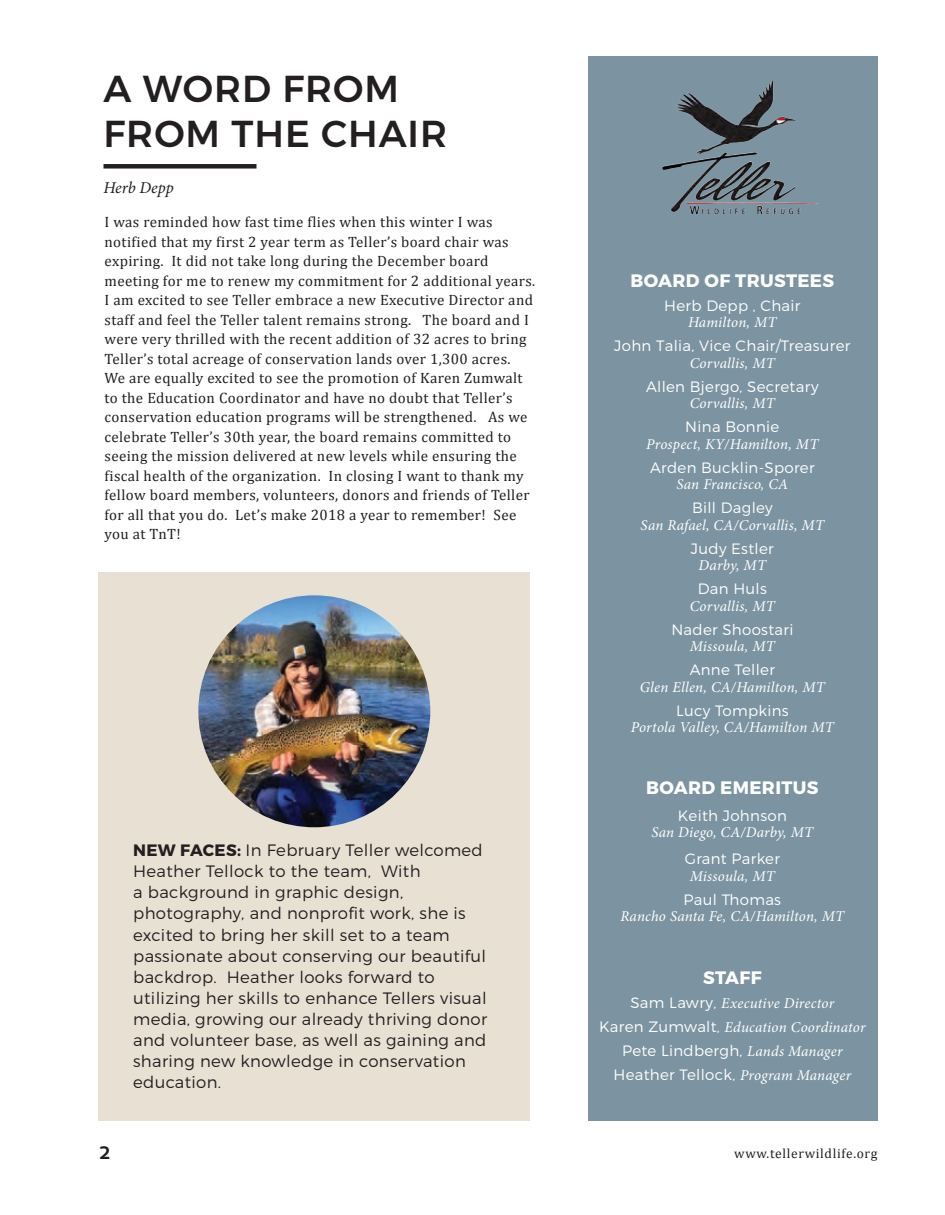
<style>
.page{position:relative;width:945px;height:1215px;background:#fff}
.page>*{position:absolute;margin:0;border:0;box-sizing:border-box;transform-origin:0 0}
.t1{font:500 37.5px/45px "Montserrat";letter-spacing:.025em;color:#231f20}
.t2{font:700 18px "Montserrat";letter-spacing:.02em;color:#fff}
.t3{font:18px "Core Circus";color:#231f20}
.t4{font:300 16.5px/21px "Montserrat";letter-spacing:.02em;color:#231f20}
.t5{font:italic 16.5px "Minion Pro";letter-spacing:-.005em;color:#231f20}
.t6{font:15px/19.5px "Cambria";letter-spacing:.025em;color:#231f20}
.t7{font:italic 15px/24px "Minion Pro";letter-spacing:.015em;color:#fff;text-align:center}
.t8{font:300 15px/24px "Montserrat";letter-spacing:.02em;color:#fff;text-align:center}
.t9{font:13.5px "Cambria";letter-spacing:.05em;color:#231f20}
.s1{font-weight:700}
.s2{font-family:"Montserrat";font-weight:300;font-style:normal}
.s3{font-family:"Minion Pro";font-weight:400;font-style:italic}
</style>
<div class="page">
<div style="left:588px;top:56px;width:290px;height:1065px;background:#7c94a1"></div>
<div style="left:99px;top:572px;width:431px;height:549px;background:#e8e0d3"></div>
<img style="left:198px;top:595px;width:232px;height:232px;border-radius:116px">
<div style="left:104px;top:164px;width:152px;height:5px;background:#231f20"></div>
<img style="left:662px;top:79px;width:156px;height:135px">
<h1 class="t1" style="left:104px;top:66px;width:345px">A WORD FROM<br>FROM THE CHAIR</h1>
<p class="t5" style="left:104px;top:176px;width:72px">Herb Depp</p>
<p class="t6" style="left:105px;top:212px;width:432px">I was reminded how fast time flies when this winter I was notified that my first 2 year term as Teller’s board chair was expiring. It did not take long during the December board meeting for me to renew my commitment for 2 additional years.<br>I am excited to see Teller embrace a new Executive Director and staff and feel the Teller talent remains strong. The board and I were very thrilled with the recent addition of 32 acres to bring Teller’s total acreage of conservation lands over 1,300 acres.<br>We are equally excited to see the promotion of Karen Zumwalt to the Education Coordinator and have no doubt that Teller’s conservation education programs will be strengthened. As we celebrate Teller’s 30th year, the board remains committed to seeing the mission delivered at new levels while ensuring the fiscal health of the organization. In closing I want to thank my fellow board members, volunteers, donors and friends of Teller for all that you do. Let’s make 2018 a year to remember! See you at TnT!</p>
<p class="t4" style="left:133px;top:840px;width:356px"><span class="s1">NEW FACES:</span> In February Teller welcomed Heather Tellock to the team, With<br>a background in graphic design, photography, and nonprofit work, she is excited to bring her skill set to a team passionate about conserving our beautiful backdrop. Heather looks forward to utilizing her skills to enhance Tellers visual media, growing our already thriving donor and volunteer base, as well as gaining and sharing new knowledge in conservation education.</p>
<p class="t2" style="left:631px;top:269px;width:205px">BOARD OF TRUSTEES</p>
<p class="t8" style="left:664px;top:293px;width:138px">Herb Depp , Chair</p>
<p class="t7" style="left:688px;top:311px;width:90px">Hamilton, MT</p>
<p class="t8" style="left:614px;top:334px;width:238px">John Talia, Vice Chair/Treasurer</p>
<p class="t7" style="left:690px;top:351px;width:87px">Corvallis, MT</p>
<p class="t8" style="left:646px;top:374px;width:174px">Allen Bjergo, Secretary</p>
<p class="t7" style="left:690px;top:392px;width:87px">Corvallis, MT</p>
<p class="t8" style="left:685px;top:415px;width:96px">Nina Bonnie</p>
<p class="t7" style="left:646px;top:432px;width:174px">Prospect, KY/Hamilton, MT</p>
<p class="t8" style="left:650px;top:455px;width:166px">Arden Bucklin-Sporer</p>
<p class="t7" style="left:677px;top:473px;width:113px">San Francisco, CA</p>
<p class="t8" style="left:692px;top:496px;width:82px">Bill Dagley</p>
<p class="t7" style="left:641px;top:513px;width:185px">San Rafael, CA/Corvallis, MT</p>
<p class="t8" style="left:691px;top:536px;width:84px">Judy Estler</p>
<p class="t7" style="left:699px;top:554px;width:69px">Darby, MT</p>
<p class="t8" style="left:698px;top:577px;width:71px">Dan Huls</p>
<p class="t7" style="left:690px;top:594px;width:87px">Corvallis, MT</p>
<p class="t8" style="left:671px;top:617px;width:123px">Nader Shoostari</p>
<p class="t7" style="left:690px;top:635px;width:87px">Missoula, MT</p>
<p class="t8" style="left:690px;top:658px;width:87px">Anne Teller</p>
<p class="t7" style="left:640px;top:675px;width:187px">Glen Ellen, CA/Hamilton, MT</p>
<p class="t8" style="left:676px;top:698px;width:114px">Lucy Tompkins</p>
<p class="t7" style="left:631px;top:716px;width:205px">Portola Valley, CA/Hamilton MT</p>
<p class="t2" style="left:646px;top:776px;width:174px">BOARD EMERITUS</p>
<p class="t8" style="left:678px;top:803px;width:110px">Keith Johnson</p>
<p class="t7" style="left:651px;top:821px;width:163px">San Diego, CA/Darby, MT</p>
<p class="t8" style="left:685px;top:847px;width:97px">Grant Parker</p>
<p class="t7" style="left:690px;top:864px;width:87px">Missoula, MT</p>
<p class="t8" style="left:684px;top:887px;width:99px">Paul Thomas</p>
<p class="t7" style="left:620px;top:905px;width:225px">Rancho Santa Fe, CA/Hamilton, MT</p>
<p class="t2" style="left:703px;top:967px;width:60px">STAFF</p>
<p class="t7" style="left:599px;top:992px;width:268px"><span class="s2">Sam Lawry,</span> Executive Director<br><span class="s2">Karen Zumwalt,</span> Education Coordinator</p>
<p class="t8" style="left:613px;top:1039px;width:239px">Pete Lindbergh, <span class="s3">Lands Manager<br></span>Heather Tellock, <span class="s3">Program Manager</span></p>
<p class="t3" style="left:98px;top:1140px;width:16px">2</p>
<p class="t9" style="left:734px;top:1146px;width:145px">www.tellerwildlife.org</p>
</div>
